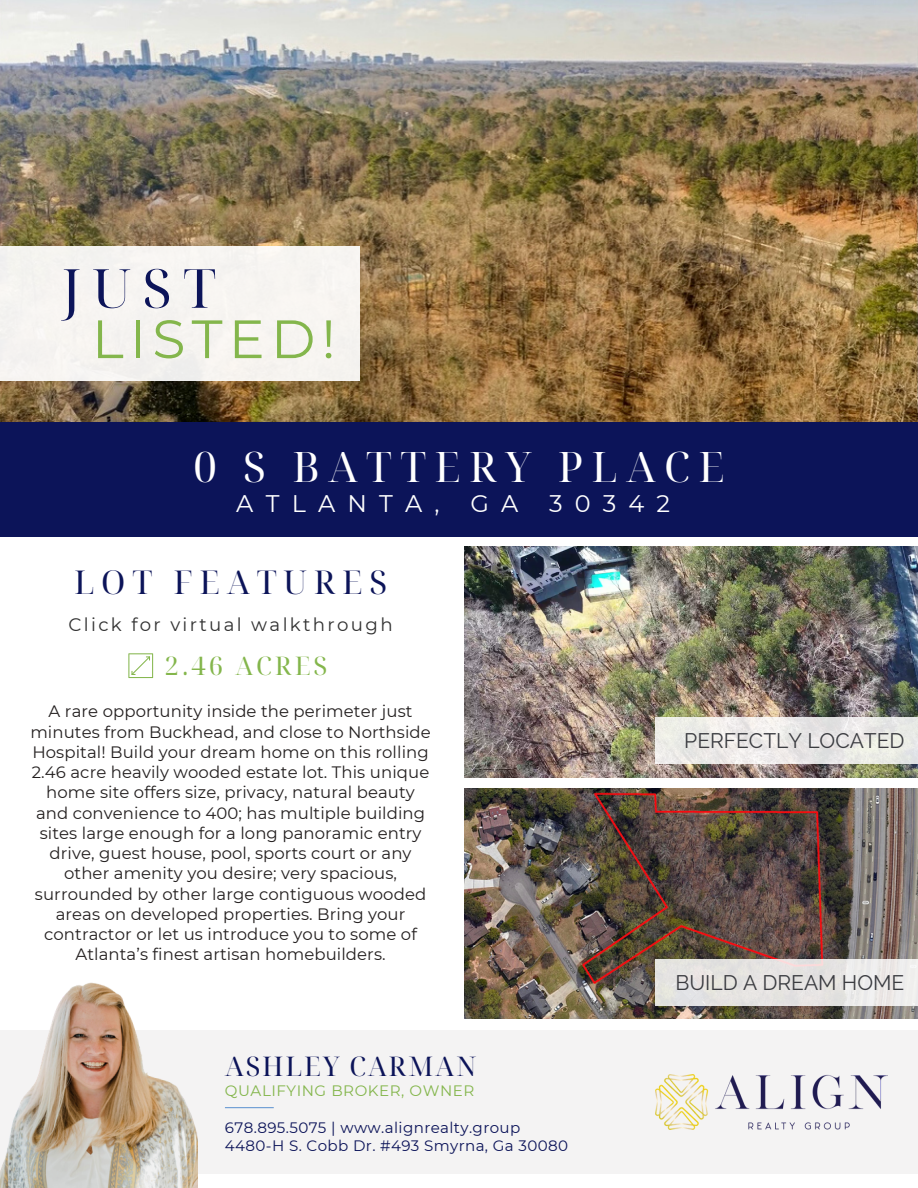
<style>
.page{position:relative;width:918px;height:1188px;background:#fff}
.page>*{position:absolute;margin:0;border:0;box-sizing:border-box;transform-origin:0 0}
.t1{font:53.85px "Montserrat";letter-spacing:.115em;color:#84b64c}
.t2{font:53.85px "Noto Serif Display";color:#0c1459}
.t3{font:42px "Noto Serif Display";letter-spacing:.2em;color:#fff}
.t4{font:32.7px "Noto Serif Display";letter-spacing:.21em;color:#0c1459}
.t5{font:27px "Noto Serif Display";letter-spacing:.065em;color:#0c1459}
.t6{font:25.65px "Noto Serif Display";letter-spacing:.12em;color:#84b64c}
.t7{font:24px "Montserrat";letter-spacing:.51em;color:#fff}
.t8{font:21px "Raleway";color:#3b3c41}
.t9{font:18.15px "Montserrat";letter-spacing:.13em;color:#323232}
.t10{font:16.5px/20.2px "Montserrat";letter-spacing:.005em;color:#231f1f;text-align:center}
.t11{font:15.15px "Montserrat";letter-spacing:.025em;color:#0c1459}
.t12{font:15.15px "Montserrat";letter-spacing:.035em;color:#84b64c}
</style>
<div class="page">
<img style="left:0;top:0;width:918px;height:422px">
<div style="left:0;top:422px;width:918px;height:115px;background:#0c1459"></div>
<div style="left:0;top:246px;width:360px;height:135px;background:#f6f4f1"></div>
<div style="left:0;top:1030px;width:918px;height:144px;background:#f4f3f3"></div>
<img style="left:0;top:982px;width:198px;height:206px">
<img style="left:465px;top:547px;width:453px;height:231px">
<img style="left:465px;top:789px;width:453px;height:229px">
<div style="left:656px;top:959px;width:262px;height:47px;background:linear-gradient(to right,#e2e0de,#edebea)"></div>
<div style="left:656px;top:717px;width:262px;height:46px;background:linear-gradient(to right,#eeece9,#e8e8e6)"></div>
<img style="left:656px;top:1075px;width:232px;height:55px">
<svg style="left:225px;top:1107px;width:49px;height:1px"></svg>
<svg style="left:128px;top:653px;width:25px;height:25px"></svg>
<p class="t2" style="left:62px;top:250px;width:156px">JUST</p>
<p class="t1" style="left:92px;top:306px;width:245px">LISTED!</p>
<p class="t3" style="left:193px;top:438px;width:533px">0 S BATTERY PLACE</p>
<p class="t7" style="left:236px;top:488px;width:205px">ATLANTA,</p>
<p class="t7" style="left:470px;top:488px;width:49px">G A</p>
<p class="t7" style="left:549px;top:488px;width:123px">30342</p>
<p class="t4" style="left:74px;top:559px;width:315px">LOT FEATURES</p>
<p class="t9" style="left:68px;top:614px;width:326px">Click for virtual walkthrough</p>
<p class="t6" style="left:165px;top:647px;width:164px">2.46 ACRES</p>
<p class="t10" style="left:30px;top:701px;width:402px">A rare opportunity inside the perimeter just minutes from Buckhead, and close to Northside Hospital! Build your dream home on this rolling 2.46 acre heavily wooded estate lot. This unique home site offers size, privacy, natural beauty and convenience to 400; has multiple building sites large enough for a long panoramic entry drive, guest house, pool, sports court or any other amenity you desire; very spacious, surrounded by other large contiguous wooded areas on developed properties. Bring your contractor or let us introduce you to some of Atlanta’s finest artisan homebuilders.</p>
<p class="t5" style="left:225px;top:1047px;width:253px">ASHLEY CARMAN</p>
<p class="t12" style="left:225px;top:1081px;width:251px">QUALIFYING BROKER, OWNER</p>
<p class="t11" style="left:225px;top:1118px;width:297px">678.895.5075 | www.alignrealty.group</p>
<p class="t11" style="left:225px;top:1136px;width:345px">4480-H S. Cobb Dr. #493 Smyrna, Ga 30080</p>
<p class="t8" style="left:684px;top:729px;width:222px">PERFECTLY LOCATED</p>
<p class="t8" style="left:675px;top:970px;width:230px">BUILD A DREAM HOME</p>
</div>
